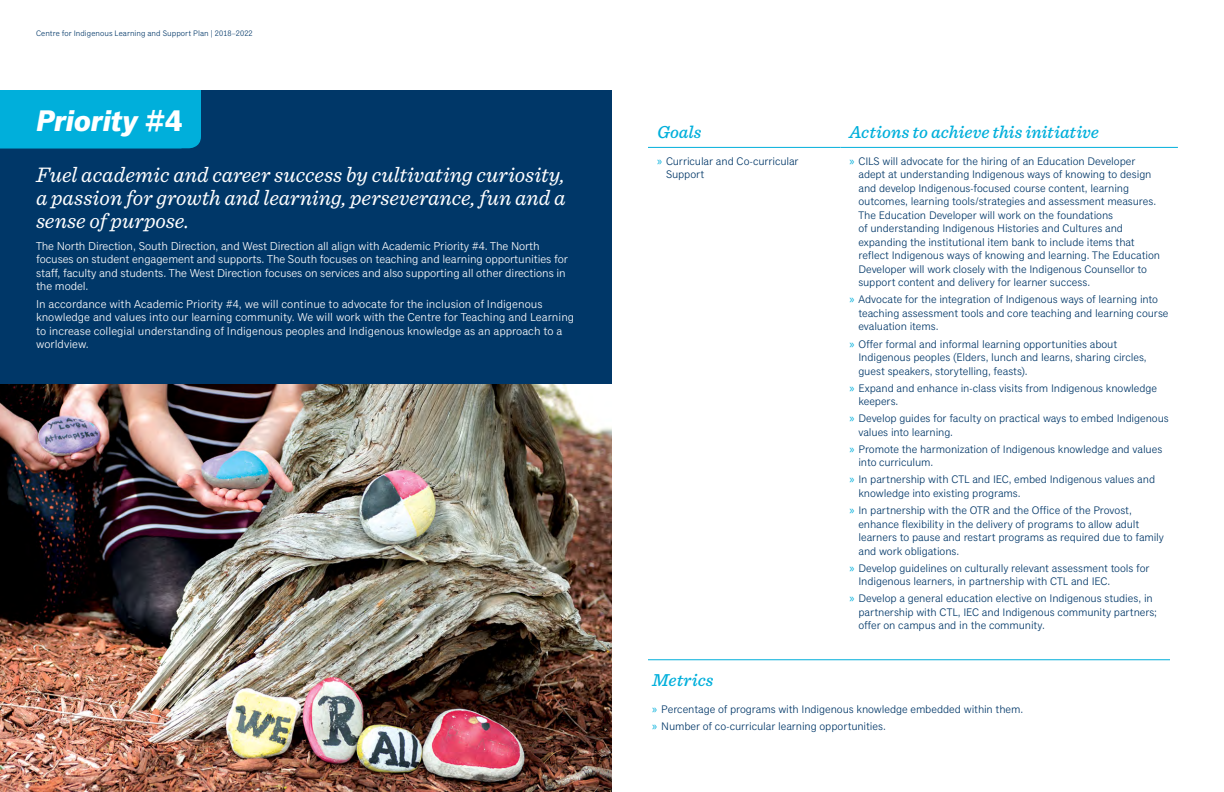
<style>
.page{position:relative;width:1224px;height:792px;background:#fff}
.page>*{position:absolute;margin:0;border:0;box-sizing:border-box;transform-origin:0 0}
.Body_-_CGrotesque_11{font:italic 700 30px "Classic Grotesque Pro";letter-spacing:-.01em;color:#fff}
.Priority_Header{font:italic 22px/23px "Sentinel";letter-spacing:-.005em;color:#fff;text-align:justify}
.Table_Titles_-_Senti{font:italic 500 18px "Sentinel";color:#00afdb}
.Priority_Intro{font:11.5px/13.5px "Classic Grotesque Pro";letter-spacing:-.01em;color:#fff}
.t1{font:11px/13.5px "Classic Grotesque Pro";letter-spacing:-.01em;color:#003768}
.t2{font:8px "Classic Grotesque Pro";letter-spacing:.005em;color:#003768}
.s1{font-style:normal}
.s2{font-family:"Myriad Pro";font-size:12px;color:#00afdb}
</style>
<div class="page">
<div style="left:0;top:90px;width:612px;height:306px;background:#003768"></div>
<div style="left:0;top:90px;width:201px;height:58px;background:#00afdb"></div>
<img style="left:0;top:384px;width:612px;height:408px">
<hr style="left:648px;top:147px;width:192px;height:1px;background:#00afdb">
<hr style="left:840px;top:147px;width:338px;height:1px;background:#00afdb">
<hr style="left:648px;top:660px;width:522px;height:1px;background:#00afdb">
<p class="t2" style="left:36px;top:29px;width:218px">Centre for Indigenous Learning and Support Plan | 2018–2022</p>
<p class="Body_-_CGrotesque_11" style="left:36px;top:103px;width:148px">Priority <span class="s1">#4</span></p>
<p class="Priority_Header" style="left:36px;top:162px;width:531px">Fuel academic and career success by cultivating curiosity, a passion for growth and learning, perseverance, fun and a sense of purpose.</p>
<p class="Priority_Intro" style="left:36px;top:239px;width:533px">The North Direction, South Direction, and West Direction all align with Academic Priority #4. The North focuses on student engagement and supports. The South focuses on teaching and learning opportunities for staff, faculty and students. The West Direction focuses on services and also supporting all other directions in the model.</p>
<p class="Priority_Intro" style="left:36px;top:297px;width:540px">In accordance with Academic Priority #4, we will continue to advocate for the inclusion of Indigenous knowledge and values into our learning community. We will work with the Centre for Teaching and Learning to increase collegial understanding of Indigenous peoples and Indigenous knowledge as an approach to a worldview.</p>
<p class="Table_Titles_-_Senti" style="left:657px;top:119px;width:46px">Goals</p>
<p class="Table_Titles_-_Senti" style="left:849px;top:119px;width:251px">Actions to achieve this initiative</p>
<p class="t1" style="left:666px;top:155px;width:134px;text-indent:-9px"><span class="s2">»</span> Curricular and Co-curricular<br>Support</p>
<p class="t1" style="left:858px;top:155px;width:303px;text-indent:-9px"><span class="s2">»</span> CILS will advocate for the hiring of an Education Developer adept at understanding Indigenous ways of knowing to design and develop Indigenous-focused course content, learning outcomes, learning tools/strategies and assessment measures.<br>The Education Developer will work on the foundations<br>of understanding Indigenous Histories and Cultures and expanding the institutional item bank to include items that reflect Indigenous ways of knowing and learning. The Education Developer will work closely with the Indigenous Counsellor to support content and delivery for learner success.</p>
<p class="t1" style="left:858px;top:293px;width:312px;text-indent:-9px"><span class="s2">»</span> Advocate for the integration of Indigenous ways of learning into teaching assessment tools and core teaching and learning course evaluation items.</p>
<p class="t1" style="left:858px;top:337px;width:290px;text-indent:-9px"><span class="s2">»</span> Offer formal and informal learning opportunities about<br>Indigenous peoples (Elders, lunch and learns, sharing circles, guest speakers, storytelling, feasts).</p>
<p class="t1" style="left:858px;top:381px;width:300px;text-indent:-9px"><span class="s2">»</span> Expand and enhance in-class visits from Indigenous knowledge keepers.</p>
<p class="t1" style="left:858px;top:412px;width:312px;text-indent:-9px"><span class="s2">»</span> Develop guides for faculty on practical ways to embed Indigenous values into learning.</p>
<p class="t1" style="left:858px;top:443px;width:305px;text-indent:-9px"><span class="s2">»</span> Promote the harmonization of Indigenous knowledge and values into curriculum.</p>
<p class="t1" style="left:858px;top:473px;width:298px;text-indent:-9px"><span class="s2">»</span> In partnership with CTL and IEC, embed Indigenous values and knowledge into existing programs.</p>
<p class="t1" style="left:858px;top:504px;width:307px;text-indent:-9px"><span class="s2">»</span> In partnership with the OTR and the Office of the Provost, enhance flexibility in the delivery of programs to allow adult learners to pause and restart programs as required due to family and work obligations.</p>
<p class="t1" style="left:858px;top:561px;width:293px;text-indent:-9px"><span class="s2">»</span> Develop guidelines on culturally relevant assessment tools for<br>Indigenous learners, in partnership with CTL and IEC.</p>
<p class="t1" style="left:858px;top:592px;width:300px;text-indent:-9px"><span class="s2">»</span> Develop a general education elective on Indigenous studies, in partnership with CTL, IEC and Indigenous community partners; offer on campus and in the community.</p>
<p class="Table_Titles_-_Senti" style="left:652px;top:667px;width:63px">Metrics</p>
<p class="t1" style="left:652px;top:703px;width:372px"><span class="s2">»</span> Percentage of programs with Indigenous knowledge embedded within them.</p>
<p class="t1" style="left:652px;top:720px;width:235px"><span class="s2">»</span> Number of co-curricular learning opportunities.</p>
</div>
